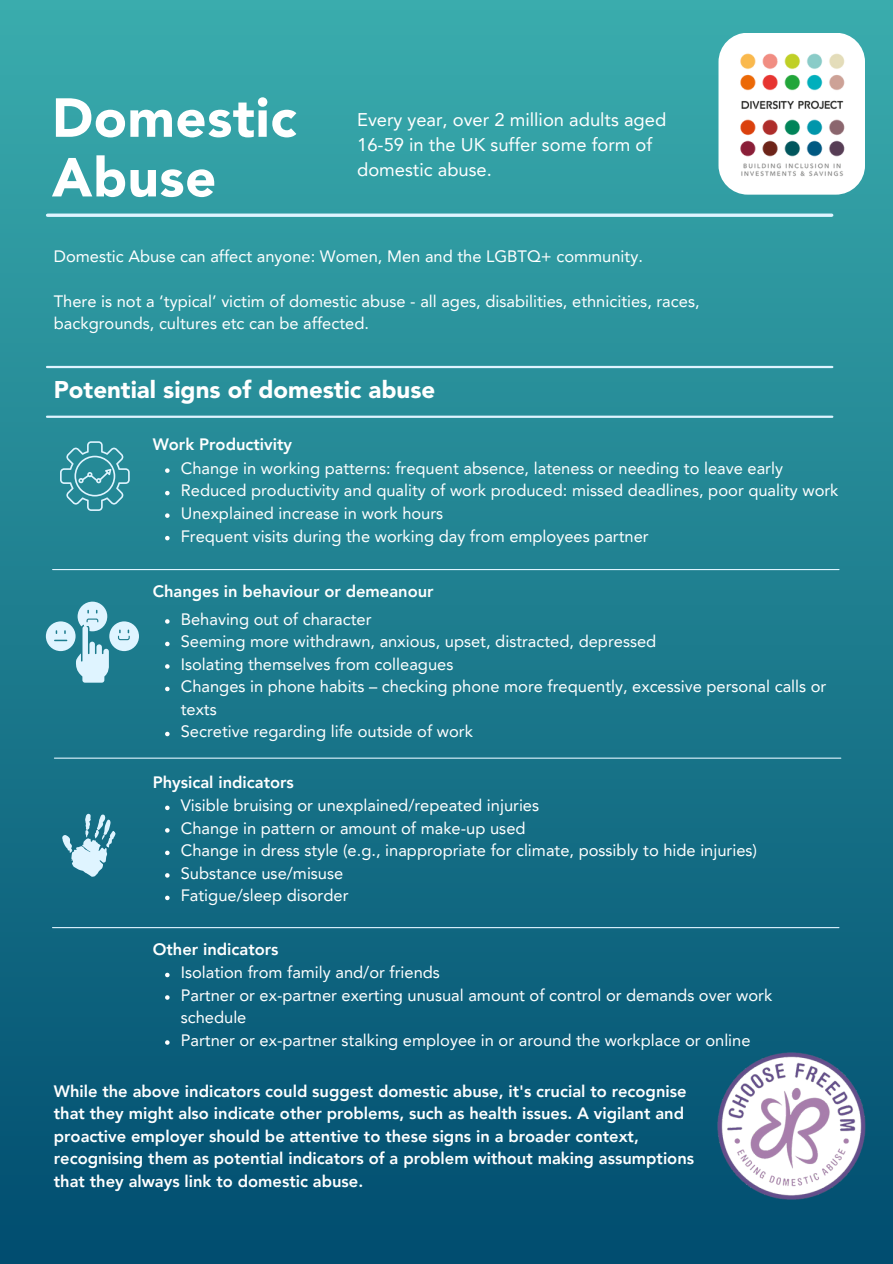
<style>
.page{position:relative;width:893px;height:1264px;background:#fff}
.page>*{position:absolute;margin:0;border:0;box-sizing:border-box;transform-origin:0 0}
.t1{font:900 54.3px/59.7px "Avenir";letter-spacing:.01em;color:#fff}
.t2{font:900 24px "Avenir";color:#fff}
.t3{font:18.3px/25px "Avenir LT Pro";color:#fff}
.t4{font:16.5px/22.5px "Avenir LT Pro";color:#fff}
.t5{font:800 16.5px/22.5px "Avenir LT Pro";color:#fff}
</style>
<div class="page">
<div style="left:0;top:0;width:892px;height:1263px;background:linear-gradient(to bottom,#3aadad,#014d70)"></div>
<svg style="left:48px;top:213px;width:783px;height:4px;background:#c3e6f0"></svg>
<hr style="left:54px;top:757px;width:786px;height:1px;background:#dff4ff">
<hr style="left:53px;top:927px;width:785px;height:1px;background:#dff4ff">
<hr style="left:47px;top:415px;width:785px;height:3px;background:#dff4ff">
<hr style="left:53px;top:569px;width:786px;height:1px;background:#dff4ff">
<hr style="left:47px;top:366px;width:785px;height:2px;background:#dff4ff">
<svg style="left:60px;top:441px;width:70px;height:70px;background:#4299a6"></svg>
<svg style="left:62px;top:813px;width:53px;height:63px;background:#609fb2"></svg>
<svg style="left:165px;top:468px;width:4px;height:5px"></svg>
<svg style="left:165px;top:491px;width:4px;height:4px"></svg>
<svg style="left:165px;top:513px;width:4px;height:5px"></svg>
<svg style="left:165px;top:536px;width:4px;height:4px"></svg>
<svg style="left:165px;top:619px;width:4px;height:4px"></svg>
<svg style="left:165px;top:641px;width:4px;height:5px"></svg>
<svg style="left:165px;top:664px;width:4px;height:4px"></svg>
<svg style="left:165px;top:686px;width:4px;height:5px"></svg>
<svg style="left:165px;top:731px;width:4px;height:5px"></svg>
<svg style="left:165px;top:805px;width:4px;height:5px"></svg>
<svg style="left:165px;top:828px;width:4px;height:4px"></svg>
<svg style="left:165px;top:850px;width:4px;height:5px"></svg>
<svg style="left:165px;top:873px;width:4px;height:4px"></svg>
<svg style="left:165px;top:895px;width:4px;height:5px"></svg>
<div style="left:718px;top:33px;width:146px;height:162px;background:#fff;border-radius:29px"></div>
<img style="left:740px;top:53px;width:105px;height:124px">
<img style="left:717px;top:1052px;width:148px;height:147px">
<svg style="left:46px;top:601px;width:93px;height:81px;background:#6bacbb"></svg>
<svg style="left:165px;top:972px;width:4px;height:5px"></svg>
<svg style="left:165px;top:995px;width:4px;height:4px"></svg>
<svg style="left:165px;top:1040px;width:4px;height:4px"></svg>
<h1 class="t1" style="left:52px;top:91px;width:246px">Domestic<br>Abuse</h1>
<h3 class="t3" style="left:357px;top:108px;width:310px">Every year, over 2 million adults aged<br>16-59 in the UK suffer some form of domestic abuse.</h3>
<p class="t4" style="left:54px;top:246px;width:590px">Domestic Abuse can affect anyone: Women, Men and the LGBTQ+ community.</p>
<p class="t4" style="left:54px;top:291px;width:647px">There is not a ‘typical’ victim of domestic abuse - all ages, disabilities, ethnicities, races, backgrounds, cultures etc can be affected.</p>
<h2 class="t2" style="left:54px;top:372px;width:383px">Potential signs of domestic abuse</h2>
<p class="t5" style="left:153px;top:435px;width:141px">Work Productivity</p>
<p class="t4" style="left:181px;top:458px;width:603px">Change in working patterns: frequent absence, lateness or needing to leave early</p>
<h4 class="t4" style="left:181px;top:481px;width:659px">Reduced productivity and quality of work produced: missed deadlines, poor quality work</h4>
<p class="t4" style="left:181px;top:503px;width:264px">Unexplained increase in work hours</p>
<p class="t4" style="left:181px;top:526px;width:469px">Frequent visits during the working day from employees partner</p>
<p class="t5" style="left:153px;top:581px;width:282px">Changes in behaviour or demeanour</p>
<p class="t4" style="left:181px;top:609px;width:192px">Behaving out of character</p>
<p class="t4" style="left:181px;top:632px;width:477px">Seeming more withdrawn, anxious, upset, distracted, depressed</p>
<h4 class="t4" style="left:181px;top:654px;width:274px">Isolating themselves from colleagues</h4>
<p class="t4" style="left:181px;top:677px;width:647px">Changes in phone habits – checking phone more frequently, excessive personal calls or texts</p>
<p class="t4" style="left:181px;top:722px;width:294px">Secretive regarding life outside of work</p>
<p class="t5" style="left:153px;top:772px;width:143px">Physical indicators</p>
<p class="t4" style="left:181px;top:795px;width:360px">Visible bruising or unexplained/repeated injuries</p>
<p class="t4" style="left:181px;top:818px;width:346px">Change in pattern or amount of make-up used</p>
<p class="t4" style="left:181px;top:840px;width:578px">Change in dress style (e.g., inappropriate for climate, possibly to hide injuries)</p>
<h4 class="t4" style="left:181px;top:863px;width:164px">Substance use/misuse</h4>
<p class="t4" style="left:181px;top:885px;width:169px">Fatigue/sleep disorder</p>
<p class="t5" style="left:153px;top:939px;width:127px">Other indicators</p>
<h4 class="t4" style="left:181px;top:962px;width:261px">Isolation from family and/or friends</h4>
<p class="t4" style="left:181px;top:985px;width:593px">Partner or ex-partner exerting unusual amount of control or demands over work schedule</p>
<p class="t4" style="left:181px;top:1030px;width:571px">Partner or ex-partner stalking employee in or around the workplace or online</p>
<p class="t5" style="left:54px;top:1081px;width:641px">While the above indicators could suggest domestic abuse, it's crucial to recognise that they might also indicate other problems, such as health issues. A vigilant and proactive employer should be attentive to these signs in a broader context, recognising them as potential indicators of a problem without making assumptions that they always link to domestic abuse.</p>
</div>
